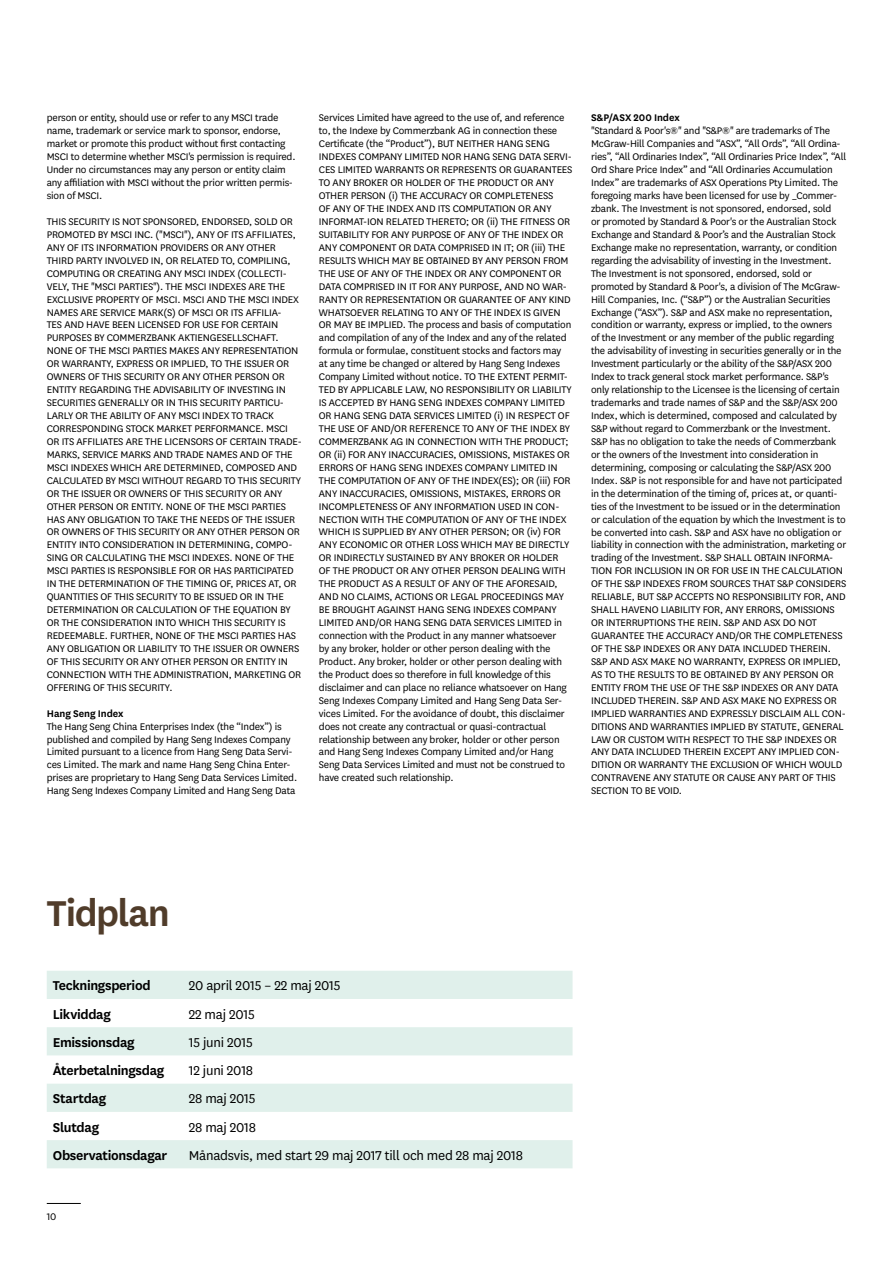
<style>
.page{position:relative;width:893px;height:1263px;background:#fff}
.page>*{position:absolute;margin:0;border:0;box-sizing:border-box;transform-origin:0 0}
.t1{font:600 42px "Skandia Sans";letter-spacing:-.03em;color:#503c2a}
.t2{font:15px "Skandia Sans";letter-spacing:-.015em;color:#000}
.t3{font:600 15px "Skandia Sans";letter-spacing:-.02em;color:#000}
.t4{font:11.25px/12.9px "Skandia Sans";letter-spacing:-.015em;color:#000}
.t5{font:600 11.25px "Skandia Sans";letter-spacing:-.005em;color:#000}
</style>
<div class="page">
<hr style="left:47px;top:1203px;width:34px;height:1px;background:#000">
<svg style="left:47px;top:971px;width:526px;height:197px;fill:#e0f0eb"></svg>
<p class="t4" style="left:47px;top:111px;width:250px">person or entity, should use or refer to any MSCI trade name, trademark or service mark to sponsor, endorse, market or promote this product without first contacting MSCI to determine whether MSCI's permission is required.<br>Under no circumstances may any person or entity claim any affiliation with MSCI without the prior written permis&shy;sion of MSCI.</p>
<p class="t4" style="left:47px;top:215px;width:257px">THIS SECURITY IS NOT SPONSORED, ENDORSED, SOLD OR PROMOTED BY MSCI INC. ("MSCI"), ANY OF ITS AFFILIATES, ANY OF ITS INFORMATION PROVIDERS OR ANY OTHER THIRD PARTY INVOLVED IN, OR RELATED TO, COMPILING, COMPUTING OR CREATING ANY MSCI INDEX (COLLECTI-VELY, THE "MSCI PARTIES"). THE MSCI INDEXES ARE THE EXCLUSIVE PROPERTY OF MSCI. MSCI AND THE MSCI INDEX NAMES ARE SERVICE MARK(S) OF MSCI OR ITS AFFILIA-<br>TES AND HAVE BEEN LICENSED FOR USE FOR CERTAIN PURPOSES BY COMMERZBANK AKTIENGESELLSCHAFT.<br>NONE OF THE MSCI PARTIES MAKES ANY REPRESENTATION OR WARRANTY, EXPRESS OR IMPLIED, TO THE ISSUER OR OWNERS OF THIS SECURITY OR ANY OTHER PERSON OR ENTITY REGARDING THE ADVISABILITY OF INVESTING IN SECURITIES GENERALLY OR IN THIS SECURITY PARTICU-LARLY OR THE ABILITY OF ANY MSCI INDEX TO TRACK CORRESPONDING STOCK MARKET PERFORMANCE. MSCI OR ITS AFFILIATES ARE THE LICENSORS OF CERTAIN TRADE-MARKS, SERVICE MARKS AND TRADE NAMES AND OF THE MSCI INDEXES WHICH ARE DETERMINED, COMPOSED AND CALCULATED BY MSCI WITHOUT REGARD TO THIS SECURITY OR THE ISSUER OR OWNERS OF THIS SECURITY OR ANY OTHER PERSON OR ENTITY. NONE OF THE MSCI PARTIES HAS ANY OBLIGATION TO TAKE THE NEEDS OF THE ISSUER OR OWNERS OF THIS SECURITY OR ANY OTHER PERSON OR ENTITY INTO CONSIDERATION IN DETERMINING, COMPO-SING OR CALCULATING THE MSCI INDEXES. NONE OF THE MSCI PARTIES IS RESPONSIBLE FOR OR HAS PARTICIPATED IN THE DETERMINATION OF THE TIMING OF, PRICES AT, OR QUANTITIES OF THIS SECURITY TO BE ISSUED OR IN THE DETERMINATION OR CALCULATION OF THE EQUATION BY OR THE CONSIDERATION INTO WHICH THIS SECURITY IS REDEEMABLE. FURTHER, NONE OF THE MSCI PARTIES HAS ANY OBLIGATION OR LIABILITY TO THE ISSUER OR OWNERS OF THIS SECURITY OR ANY OTHER PERSON OR ENTITY IN CONNECTION WITH THE ADMINISTRATION, MARKETING OR OFFERING OF THIS SECURITY.</p>
<p class="t5" style="left:47px;top:705px;width:78px">Hang Seng Index</p>
<p class="t4" style="left:47px;top:719px;width:252px">The Hang Seng China Enterprises Index (the “Index”) is published and compiled by Hang Seng Indexes Company Limited pursuant to a licence from Hang Seng Data Servi&shy;ces Limited. The mark and name Hang Seng China Enter&shy;prises are proprietary to Hang Seng Data Services Limited.<br>Hang Seng Indexes Company Limited and Hang Seng Data</p>
<p class="t4" style="left:319px;top:111px;width:255px">Services Limited have agreed to the use of, and reference to, the Indexe by Commerzbank AG in connection these Certificate (the “Product”), BUT NEITHER HANG SENG INDEXES COMPANY LIMITED NOR HANG SENG DATA SERVI-CES LIMITED WARRANTS OR REPRESENTS OR GUARANTEES TO ANY BROKER OR HOLDER OF THE PRODUCT OR ANY OTHER PERSON (i) THE ACCURACY OR COMPLETENESS<br>OF ANY OF THE INDEX AND ITS COMPUTATION OR ANY INFORMAT-ION RELATED THERETO; OR (ii) THE FITNESS OR SUITABILITY FOR ANY PURPOSE OF ANY OF THE INDEX OR ANY COMPONENT OR DATA COMPRISED IN IT; OR (iii) THE RESULTS WHICH MAY BE OBTAINED BY ANY PERSON FROM THE USE OF ANY OF THE INDEX OR ANY COMPONENT OR DATA COMPRISED IN IT FOR ANY PURPOSE, AND NO WAR-RANTY OR REPRESENTATION OR GUARANTEE OF ANY KIND WHATSOEVER RELATING TO ANY OF THE INDEX IS GIVEN OR MAY BE IMPLIED. The process and basis of computation and compilation of any of the Index and any of the related formula or formulae, constituent stocks and factors may at any time be changed or altered by Hang Seng Indexes Company Limited without notice. TO THE EXTENT PERMIT-TED BY APPLICABLE LAW, NO RESPONSIBILITY OR LIABILITY IS ACCEPTED BY HANG SENG INDEXES COMPANY LIMITED OR HANG SENG DATA SERVICES LIMITED (i) IN RESPECT OF THE USE OF AND/OR REFERENCE TO ANY OF THE INDEX BY COMMERZBANK AG IN CONNECTION WITH THE PRODUCT; OR (ii) FOR ANY INACCURACIES, OMISSIONS, MISTAKES OR ERRORS OF HANG SENG INDEXES COMPANY LIMITED IN THE COMPUTATION OF ANY OF THE INDEX(ES); OR (iii) FOR ANY INACCURACIES, OMISSIONS, MISTAKES, ERRORS OR INCOMPLETENESS OF ANY INFORMATION USED IN CON-NECTION WITH THE COMPUTATION OF ANY OF THE INDEX WHICH IS SUPPLIED BY ANY OTHER PERSON; OR (iv) FOR ANY ECONOMIC OR OTHER LOSS WHICH MAY BE DIRECTLY OR INDIRECTLY SUSTAINED BY ANY BROKER OR HOLDER OF THE PRODUCT OR ANY OTHER PERSON DEALING WITH THE PRODUCT AS A RESULT OF ANY OF THE AFORESAID, AND NO CLAIMS, ACTIONS OR LEGAL PROCEEDINGS MAY BE BROUGHT AGAINST HANG SENG INDEXES COMPANY LIMITED AND/OR HANG SENG DATA SERVICES LIMITED in connection with the Product in any manner whatsoever<br>by any broker, holder or other person dealing with the Product. Any broker, holder or other person dealing with the Product does so therefore in full knowledge of this disclaimer and can place no reliance whatsoever on Hang Seng Indexes Company Limited and Hang Seng Data Ser&shy;vices Limited. For the avoidance of doubt, this disclaimer does not create any contractual or quasi-contractual relationship between any broker, holder or other person and Hang Seng Indexes Company Limited and/or Hang Seng Data Services Limited and must not be construed to have created such relationship.</p>
<p class="t5" style="left:591px;top:110px;width:90px">S&amp;P/ASX 200 Index</p>
<p class="t4" style="left:591px;top:124px;width:257px">"Standard &amp; Poor's®" and "S&amp;P®" are trademarks of The McGraw-Hill Companies and “ASX”, “All Ords”, “All Ordina&shy;ries”, “All Ordinaries Index”, “All Ordinaries Price Index”, “All Ord Share Price Index” and “All Ordinaries Accumulation Index” are trademarks of ASX Operations Pty Limited. The foregoing marks have been licensed for use by _Commer&shy;zbank. The Investment is not sponsored, endorsed, sold<br>or promoted by Standard &amp; Poor's or the Australian Stock Exchange and Standard &amp; Poor’s and the Australian Stock Exchange make no representation, warranty, or condition regarding the advisability of investing in the Investment.<br>The Investment is not sponsored, endorsed, sold or promoted by Standard &amp; Poor's, a division of The McGraw-Hill Companies, Inc. (“S&amp;P”) or the Australian Securities Exchange (“ASX”). S&amp;P and ASX make no representation, condition or warranty, express or implied, to the owners<br>of the Investment or any member of the public regarding the advisability of investing in securities generally or in the Investment particularly or the ability of the S&amp;P/ASX 200<br>Index to track general stock market performance. S&amp;P's only relationship to the Licensee is the licensing of certain trademarks and trade names of S&amp;P and the S&amp;P/ASX 200<br>Index, which is determined, composed and calculated by S&amp;P without regard to Commerzbank or the Investment.<br>S&amp;P has no obligation to take the needs of Commerzbank or the owners of the Investment into consideration in determining, composing or calculating the S&amp;P/ASX 200<br>Index. S&amp;P is not responsible for and have not participated in the determination of the timing of, prices at, or quanti&shy;ties of the Investment to be issued or in the determination or calculation of the equation by which the Investment is to be converted into cash. S&amp;P and ASX have no obligation or liability in connection with the administration, marketing or trading of the Investment. S&amp;P SHALL OBTAIN INFORMA-TION FOR INCLUSION IN OR FOR USE IN THE CALCULATION OF THE S&amp;P INDEXES FROM SOURCES THAT S&amp;P CONSIDERS RELIABLE, BUT S&amp;P ACCEPTS NO RESPONSIBILITY FOR, AND SHALL HAVENO LIABILITY FOR, ANY ERRORS, OMISSIONS OR INTERRUPTIONS THE REIN. S&amp;P AND ASX DO NOT GUARANTEE THE ACCURACY AND/OR THE COMPLETENESS OF THE S&amp;P INDEXES OR ANY DATA INCLUDED THEREIN.<br>S&amp;P AND ASX MAKE NO WARRANTY, EXPRESS OR IMPLIED, AS TO THE RESULTS TO BE OBTAINED BY ANY PERSON OR ENTITY FROM THE USE OF THE S&amp;P INDEXES OR ANY DATA INCLUDED THEREIN. S&amp;P AND ASX MAKE NO EXPRESS OR IMPLIED WARRANTIES AND EXPRESSLY DISCLAIM ALL CON-DITIONS AND WARRANTIES IMPLIED BY STATUTE, GENERAL LAW OR CUSTOM WITH RESPECT TO THE S&amp;P INDEXES OR ANY DATA INCLUDED THEREIN EXCEPT ANY IMPLIED CON-DITION OR WARRANTY THE EXCLUSION OF WHICH WOULD CONTRAVENE ANY STATUTE OR CAUSE ANY PART OF THIS SECTION TO BE VOID.</p>
<h1 class="t1" style="left:47px;top:885px;width:125px">Tidplan</h1>
<h2 class="t3" style="left:53px;top:976px;width:99px">Teckningsperiod</h2>
<h2 class="t2" style="left:189px;top:976px;width:153px">20 april 2015 – 22 maj 2015</h2>
<h2 class="t3" style="left:53px;top:1004px;width:60px">Likviddag</h2>
<h2 class="t2" style="left:189px;top:1004px;width:67px">22 maj 2015</h2>
<h2 class="t3" style="left:53px;top:1032px;width:83px">Emissionsdag</h2>
<h2 class="t2" style="left:189px;top:1033px;width:65px">15 juni 2015</h2>
<h2 class="t3" style="left:53px;top:1060px;width:113px">Återbetalningsdag</h2>
<h2 class="t2" style="left:189px;top:1061px;width:66px">12 juni 2018</h2>
<h2 class="t3" style="left:53px;top:1088px;width:55px">Startdag</h2>
<h2 class="t2" style="left:189px;top:1089px;width:68px">28 maj 2015</h2>
<h2 class="t3" style="left:53px;top:1117px;width:48px">Slutdag</h2>
<h2 class="t2" style="left:189px;top:1117px;width:69px">28 maj 2018</h2>
<h2 class="t3" style="left:53px;top:1145px;width:116px">Observationsdagar</h2>
<h2 class="t2" style="left:189px;top:1146px;width:336px">Månadsvis, med start 29 maj 2017 till och med 28 maj 2018</h2>
<p class="t4" style="left:47px;top:1210px;width:11px">10</p>
</div>
